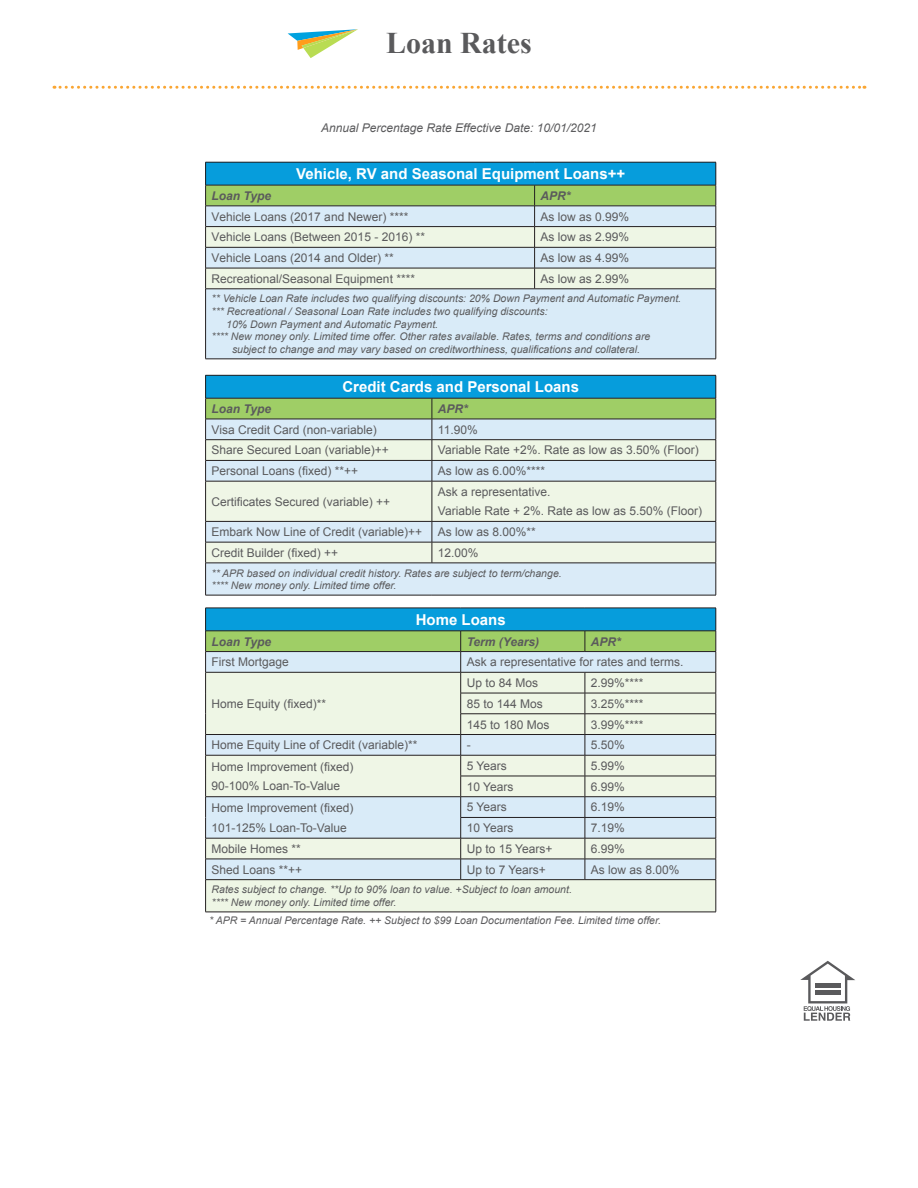
<style>
.page{position:relative;width:918px;height:1188px;background:#fff}
.page>*{position:absolute;margin:0;border:0;box-sizing:border-box;transform-origin:0 0}
.t1{font:700 30px "Times New Roman";color:#5a5a5c}
.t2{font:700 15px "Arial";color:#fff}
.t3{font:12px/19.5px "Arial";color:#5a5a5c}
.t4{font:italic 700 12px "Arial";color:#5a5a5c}
.t5{font:italic 12px "Arial";color:#5a5a5c}
.t6{font:italic 10.5px/12.6px "Arial";color:#5a5a5c}
</style>
<div class="page">
<svg style="left:54px;top:86px;width:811px;height:3px"></svg>
<div style="left:206px;top:290px;width:510px;height:69px;background:#d9ebf8"></div>
<svg style="left:205px;top:162px;width:512px;height:127px;background:#a6cec8"></svg>
<hr style="left:535px;top:268px;width:181px;height:1px;background:#231f20">
<hr style="left:205px;top:289px;width:330px;height:1px;background:#231f20">
<hr style="left:205px;top:289px;width:1px;height:70px;background:#231f20">
<hr style="left:535px;top:289px;width:181px;height:1px;background:#231f20">
<hr style="left:716px;top:289px;width:1px;height:70px;background:#231f20">
<hr style="left:205px;top:359px;width:330px;height:1px;background:#231f20">
<hr style="left:535px;top:359px;width:181px;height:1px;background:#231f20">
<svg style="left:205px;top:375px;width:512px;height:220px;background:#bedbd7"></svg>
<hr style="left:205px;top:563px;width:227px;height:1px;background:#231f20">
<hr style="left:205px;top:563px;width:1px;height:32px;background:#231f20">
<hr style="left:432px;top:563px;width:284px;height:1px;background:#231f20">
<hr style="left:716px;top:563px;width:1px;height:32px;background:#231f20">
<hr style="left:205px;top:595px;width:227px;height:1px;background:#231f20">
<hr style="left:432px;top:595px;width:284px;height:1px;background:#231f20">
<div style="left:206px;top:880px;width:510px;height:32px;background:#eef6e5"></div>
<svg style="left:205px;top:608px;width:512px;height:271px;background:#c6e0db"></svg>
<hr style="left:205px;top:755px;width:256px;height:1px;background:#231f20">
<hr style="left:461px;top:755px;width:124px;height:1px;background:#231f20">
<hr style="left:585px;top:755px;width:131px;height:1px;background:#231f20">
<hr style="left:461px;top:776px;width:124px;height:1px;background:#231f20">
<hr style="left:585px;top:776px;width:131px;height:1px;background:#231f20">
<hr style="left:205px;top:796px;width:256px;height:1px;background:#231f20">
<hr style="left:461px;top:796px;width:124px;height:1px;background:#231f20">
<hr style="left:585px;top:796px;width:131px;height:1px;background:#231f20">
<hr style="left:461px;top:817px;width:124px;height:1px;background:#231f20">
<hr style="left:585px;top:817px;width:131px;height:1px;background:#231f20">
<hr style="left:205px;top:838px;width:256px;height:1px;background:#231f20">
<hr style="left:461px;top:838px;width:124px;height:1px;background:#231f20">
<hr style="left:585px;top:838px;width:131px;height:1px;background:#231f20">
<hr style="left:205px;top:859px;width:256px;height:1px;background:#231f20">
<hr style="left:461px;top:859px;width:124px;height:1px;background:#231f20">
<hr style="left:585px;top:859px;width:131px;height:1px;background:#231f20">
<hr style="left:205px;top:879px;width:256px;height:1px;background:#231f20">
<hr style="left:205px;top:880px;width:1px;height:32px;background:#231f20">
<hr style="left:461px;top:879px;width:124px;height:1px;background:#231f20">
<hr style="left:585px;top:879px;width:131px;height:1px;background:#231f20">
<hr style="left:716px;top:880px;width:1px;height:32px;background:#231f20">
<hr style="left:205px;top:912px;width:256px;height:1px;background:#231f20">
<hr style="left:461px;top:912px;width:124px;height:1px;background:#231f20">
<hr style="left:585px;top:912px;width:131px;height:1px;background:#231f20">
<svg style="left:288px;top:29px;width:70px;height:29px"></svg>
<svg style="left:800px;top:961px;width:55px;height:60px"></svg>
<div style="left:815px;top:983px;width:26px;height:5px;background:#5a5a5c"></div>
<hr style="left:815px;top:991px;width:26px;height:4px;background:#5a5a5c">
<h1 class="t1" style="left:386px;top:22px;width:147px">Loan Rates</h1>
<p class="t5" style="left:321px;top:120px;width:277px">Annual Percentage Rate Effective Date: 10/01/2021</p>
<p class="t2" style="left:296px;top:164px;width:331px">Vehicle, RV and Seasonal Equipment Loans++</p>
<p class="t4" style="left:212px;top:188px;width:61px">Loan Type</p>
<p class="t4" style="left:541px;top:188px;width:32px">APR*</p>
<p class="t3" style="left:212px;top:207px;width:198px">Vehicle Loans (2017 and Newer) ****</p>
<p class="t3" style="left:541px;top:207px;width:90px">As low as 0.99%</p>
<p class="t3" style="left:212px;top:227px;width:215px">Vehicle Loans (Between 2015 - 2016) **</p>
<p class="t3" style="left:541px;top:227px;width:90px">As low as 2.99%</p>
<p class="t3" style="left:212px;top:248px;width:184px">Vehicle Loans (2014 and Older) **</p>
<p class="t3" style="left:541px;top:248px;width:90px">As low as 4.99%</p>
<p class="t3" style="left:212px;top:269px;width:205px">Recreational/Seasonal Equipment ****</p>
<p class="t3" style="left:541px;top:269px;width:90px">As low as 2.99%</p>
<p class="t6" style="left:212px;top:293px;width:471px">** Vehicle Loan Rate includes two qualifying discounts: 20% Down Payment and Automatic Payment.</p>
<p class="t6" style="left:212px;top:305px;width:338px">*** Recreational / Seasonal Loan Rate includes two qualifying discounts:</p>
<p class="t6" style="left:226px;top:318px;width:214px">10% Down Payment and Automatic Payment.</p>
<p class="t6" style="left:212px;top:330px;width:440px">**** New money only. Limited time offer. Other rates available. Rates, terms and conditions are</p>
<p class="t6" style="left:232px;top:343px;width:409px">subject to change and may vary based on creditworthiness, qualifications and collateral.</p>
<p class="t2" style="left:342px;top:377px;width:238px">Credit Cards and Personal Loans</p>
<p class="t4" style="left:212px;top:401px;width:61px">Loan Type</p>
<p class="t4" style="left:438px;top:401px;width:32px">APR*</p>
<p class="t3" style="left:212px;top:420px;width:167px">Visa Credit Card (non-variable)</p>
<p class="t3" style="left:438px;top:420px;width:41px">11.90%</p>
<p class="t3" style="left:212px;top:441px;width:179px">Share Secured Loan (variable)++</p>
<p class="t3" style="left:438px;top:441px;width:262px">Variable Rate +2%. Rate as low as 3.50% (Floor)</p>
<p class="t3" style="left:212px;top:461px;width:148px">Personal Loans (fixed) **++</p>
<p class="t3" style="left:438px;top:461px;width:109px">As low as 6.00%****</p>
<p class="t3" style="left:212px;top:492px;width:180px">Certificates Secured (variable) ++</p>
<p class="t3" style="left:438px;top:482px;width:266px">Ask a representative.<br>Variable Rate + 2%. Rate as low as 5.50% (Floor)</p>
<p class="t3" style="left:212px;top:522px;width:212px">Embark Now Line of Credit (variable)++</p>
<p class="t3" style="left:438px;top:522px;width:100px">As low as 8.00%**</p>
<p class="t3" style="left:212px;top:543px;width:128px">Credit Builder (fixed) ++</p>
<p class="t3" style="left:438px;top:543px;width:42px">12.00%</p>
<p class="t6" style="left:212px;top:567px;width:352px">** APR based on individual credit history. Rates are subject to term/change. **** New money only. Limited time offer.</p>
<p class="t2" style="left:416px;top:610px;width:92px">Home Loans</p>
<p class="t4" style="left:212px;top:634px;width:61px">Loan Type</p>
<p class="t4" style="left:467px;top:634px;width:74px">Term (Years)</p>
<p class="t4" style="left:591px;top:634px;width:32px">APR*</p>
<p class="t3" style="left:212px;top:652px;width:79px">First Mortgage</p>
<p class="t3" style="left:467px;top:652px;width:218px">Ask a representative for rates and terms.</p>
<p class="t3" style="left:212px;top:694px;width:116px">Home Equity (fixed)**</p>
<p class="t3" style="left:467px;top:673px;width:73px">Up to 84 Mos</p>
<p class="t3" style="left:591px;top:673px;width:54px">2.99%****</p>
<p class="t3" style="left:467px;top:694px;width:78px">85 to 144 Mos</p>
<p class="t3" style="left:591px;top:694px;width:54px">3.25%****</p>
<p class="t3" style="left:467px;top:715px;width:84px">145 to 180 Mos</p>
<p class="t3" style="left:591px;top:715px;width:54px">3.99%****</p>
<p class="t3" style="left:212px;top:735px;width:208px">Home Equity Line of Credit (variable)**</p>
<p class="t3" style="left:467px;top:735px;width:5px">-</p>
<p class="t3" style="left:591px;top:735px;width:36px">5.50%</p>
<p class="t3" style="left:212px;top:757px;width:144px">Home Improvement (fixed)<br>90-100% Loan-To-Value</p>
<p class="t3" style="left:467px;top:756px;width:42px">5 Years</p>
<p class="t3" style="left:591px;top:756px;width:36px">5.99%</p>
<p class="t3" style="left:467px;top:777px;width:48px">10 Years</p>
<p class="t3" style="left:591px;top:777px;width:36px">6.99%</p>
<p class="t3" style="left:212px;top:798px;width:144px">Home Improvement (fixed)<br>101-125% Loan-To-Value</p>
<p class="t3" style="left:467px;top:798px;width:42px">5 Years</p>
<p class="t3" style="left:591px;top:798px;width:36px">6.19%</p>
<p class="t3" style="left:467px;top:818px;width:48px">10 Years</p>
<p class="t3" style="left:591px;top:818px;width:36px">7.19%</p>
<p class="t3" style="left:212px;top:839px;width:91px">Mobile Homes **</p>
<p class="t3" style="left:467px;top:839px;width:87px">Up to 15 Years+</p>
<p class="t3" style="left:591px;top:839px;width:36px">6.99%</p>
<p class="t3" style="left:212px;top:860px;width:92px">Shed Loans **++</p>
<p class="t3" style="left:467px;top:860px;width:81px">Up to 7 Years+</p>
<p class="t3" style="left:591px;top:860px;width:90px">As low as 8.00%</p>
<p class="t6" style="left:212px;top:883px;width:362px">Rates subject to change. **Up to 90% loan to value. +Subject to loan amount. **** New money only. Limited time offer.</p>
<p class="t6" style="left:209px;top:914px;width:454px">* APR = Annual Percentage Rate. ++ Subject to $99 Loan Documentation Fee. Limited time offer.</p>
</div>
